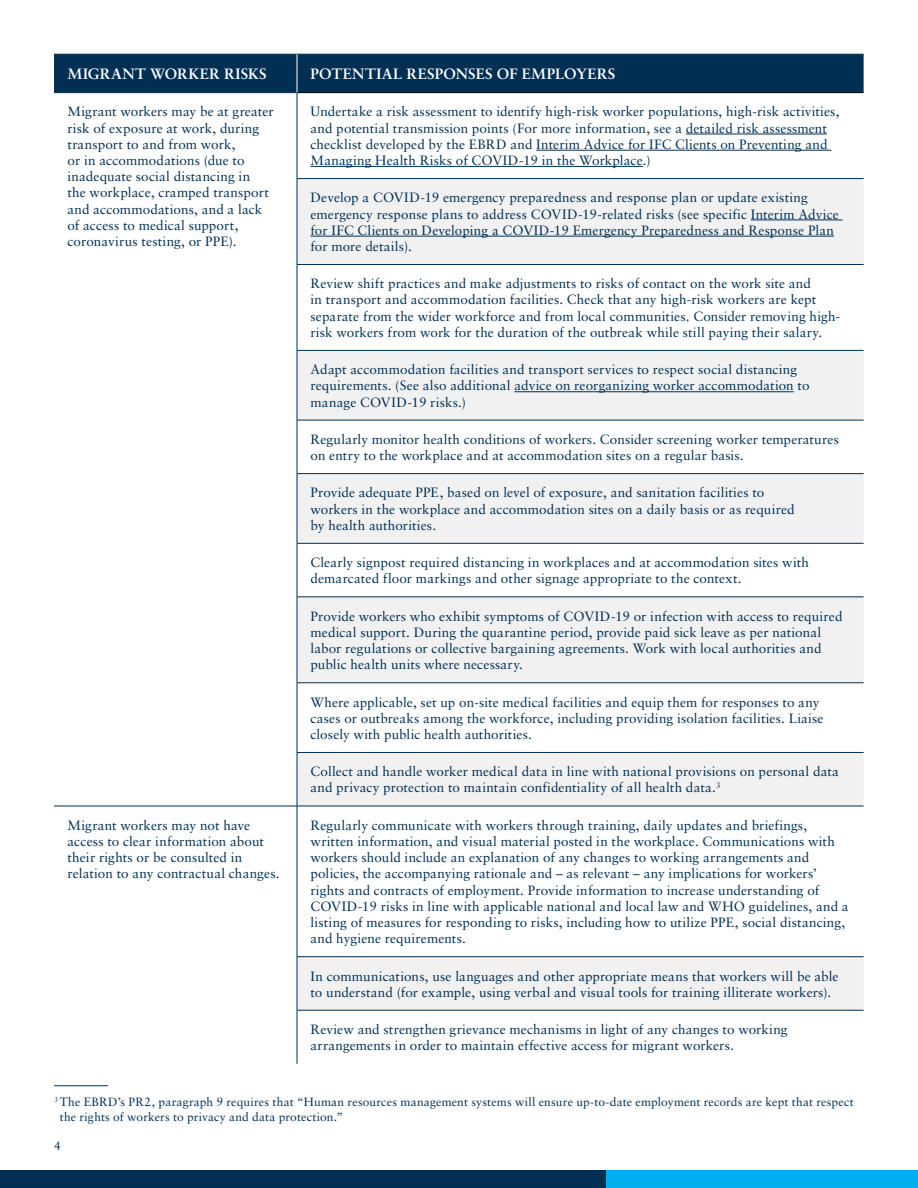
<style>
.page{position:relative;width:918px;height:1188px;background:#fff}
.page>*{position:absolute;margin:0;border:0;box-sizing:border-box;transform-origin:0 0}
.t1{font:700 15px "Sabon LT Pro";letter-spacing:.015em;color:#fff}
.t2{font:13.5px/16.2px "Sabon LT Pro";letter-spacing:.01em;color:#002f54}
.t3{font:12px/14.4px "Sabon LT Pro";letter-spacing:.01em;color:#002f54}
</style>
<div class="page">
<div style="left:0;top:1170px;width:606px;height:18px;background:#002f54"></div>
<div style="left:606px;top:1170px;width:312px;height:18px;background:#00aeef"></div>
<div style="left:54px;top:55px;width:810px;height:37px;background:#002f54"></div>
<svg style="left:298px;top:179px;width:566px;height:831px;fill:#f1f1f2"></svg>
<hr style="left:54px;top:54px;width:243px;height:1px;background:#002f54">
<hr style="left:297px;top:54px;width:567px;height:1px;background:#002f54">
<hr style="left:54px;top:92px;width:243px;height:1px;background:#002f54">
<hr style="left:297px;top:92px;width:567px;height:1px;background:#000">
<hr style="left:297px;top:178px;width:567px;height:1px;background:#002f54">
<hr style="left:297px;top:264px;width:567px;height:1px;background:#002f54">
<hr style="left:297px;top:350px;width:567px;height:1px;background:#002f54">
<hr style="left:297px;top:420px;width:567px;height:1px;background:#002f54">
<hr style="left:297px;top:473px;width:567px;height:1px;background:#002f54">
<hr style="left:297px;top:543px;width:567px;height:1px;background:#002f54">
<hr style="left:297px;top:597px;width:567px;height:1px;background:#002f54">
<hr style="left:297px;top:683px;width:567px;height:1px;background:#002f54">
<hr style="left:297px;top:752px;width:567px;height:1px;background:#002f54">
<hr style="left:297px;top:54px;width:1px;height:38px;background:#fff">
<hr style="left:297px;top:93px;width:1px;height:85px;background:#002f54">
<hr style="left:297px;top:179px;width:1px;height:85px;background:#002f54">
<hr style="left:297px;top:265px;width:1px;height:85px;background:#002f54">
<hr style="left:297px;top:351px;width:1px;height:69px;background:#002f54">
<hr style="left:297px;top:420px;width:1px;height:53px;background:#002f54">
<hr style="left:297px;top:474px;width:1px;height:69px;background:#002f54">
<hr style="left:297px;top:544px;width:1px;height:53px;background:#002f54">
<hr style="left:297px;top:597px;width:1px;height:86px;background:#002f54">
<hr style="left:297px;top:683px;width:1px;height:69px;background:#002f54">
<hr style="left:297px;top:753px;width:1px;height:53px;background:#002f54">
<hr style="left:54px;top:806px;width:243px;height:1px;background:#002f54">
<hr style="left:297px;top:806px;width:567px;height:1px;background:#002f54">
<hr style="left:297px;top:806px;width:1px;height:151px;background:#002f54">
<hr style="left:297px;top:957px;width:1px;height:53px;background:#002f54">
<hr style="left:297px;top:1010px;width:1px;height:54px;background:#002f54">
<hr style="left:297px;top:956px;width:567px;height:1px;background:#002f54">
<hr style="left:297px;top:1010px;width:567px;height:1px;background:#002f54">
<hr style="left:686px;top:134px;width:141px;height:1px;background:#002f54">
<hr style="left:536px;top:150px;width:295px;height:1px;background:#002f54">
<hr style="left:310px;top:166px;width:333px;height:1px;background:#002f54">
<hr style="left:751px;top:220px;width:92px;height:1px;background:#002f54">
<hr style="left:310px;top:236px;width:524px;height:1px;background:#002f54">
<hr style="left:514px;top:391px;width:280px;height:1px;background:#002f54">
<hr style="left:54px;top:1086px;width:54px;height:1px;background:#002f54">
<p class="t1" style="left:68px;top:64px;width:201px">MIGRANT WORKER RISKS</p>
<p class="t1" style="left:310px;top:64px;width:306px">POTENTIAL RESPONSES OF EMPLOYERS</p>
<p class="t2" style="left:68px;top:103px;width:208px">Migrant workers may be at greater risk of exposure at work, during transport to and from work,<br>or in accommodations (due to inadequate social distancing in<br>the workplace, cramped transport and accommodations, and a lack of access to medical support, coronavirus testing, or PPE).</p>
<p class="t2" style="left:310px;top:103px;width:531px">Undertake a risk assessment to identify high-risk worker populations, high-risk activities, and potential transmission points (For more information, see a detailed risk assessment checklist developed by the EBRD and Interim Advice for IFC Clients on Preventing and Managing Health Risks of COVID-19 in the Workplace.)</p>
<p class="t2" style="left:310px;top:189px;width:530px">Develop a COVID-19 emergency preparedness and response plan or update existing emergency response plans to address COVID-19-related risks (see specific Interim Advice for IFC Clients on Developing a COVID-19 Emergency Preparedness and Response Plan for more details).</p>
<p class="t2" style="left:310px;top:275px;width:531px">Review shift practices and make adjustments to risks of contact on the work site and<br>in transport and accommodation facilities. Check that any high-risk workers are kept separate from the wider workforce and from local communities. Consider removing high&shy;risk workers from work for the duration of the outbreak while still paying their salary.</p>
<p class="t2" style="left:310px;top:361px;width:501px">Adapt accommodation facilities and transport services to respect social distancing requirements. (See also additional advice on reorganizing worker accommodation to manage COVID-19 risks.)</p>
<p class="t2" style="left:310px;top:431px;width:530px">Regularly monitor health conditions of workers. Consider screening worker temperatures on entry to the workplace and at accommodation sites on a regular basis.</p>
<p class="t2" style="left:310px;top:484px;width:486px">Provide adequate PPE, based on level of exposure, and sanitation facilities to workers in the workplace and accommodation sites on a daily basis or as required by health authorities.</p>
<p class="t2" style="left:310px;top:554px;width:500px">Clearly signpost required distancing in workplaces and at accommodation sites with demarcated floor markings and other signage appropriate to the context.</p>
<p class="t2" style="left:310px;top:608px;width:534px">Provide workers who exhibit symptoms of COVID-19 or infection with access to required medical support. During the quarantine period, provide paid sick leave as per national labor regulations or collective bargaining agreements. Work with local authorities and public health units where necessary.</p>
<p class="t2" style="left:310px;top:693px;width:515px">Where applicable, set up on-site medical facilities and equip them for responses to any cases or outbreaks among the workforce, including providing isolation facilities. Liaise closely with public health authorities.</p>
<p class="t2" style="left:310px;top:763px;width:530px">Collect and handle worker medical data in line with national provisions on personal data and privacy protection to maintain confidentiality of all health data.<sup>3</sup></p>
<p class="t2" style="left:68px;top:817px;width:214px">Migrant workers may not have access to clear information about their rights or be consulted in relation to any contractual changes.</p>
<p class="t2" style="left:310px;top:817px;width:540px">Regularly communicate with workers through training, daily updates and briefings, written information, and visual material posted in the workplace. Communications with workers should include an explanation of any changes to working arrangements and policies, the accompanying rationale and – as relevant – any implications for workers’ rights and contracts of employment. Provide information to increase understanding of COVID-19 risks in line with applicable national and local law and WHO guidelines, and a listing of measures for responding to risks, including how to utilize PPE, social distancing, and hygiene requirements.</p>
<p class="t2" style="left:311px;top:967px;width:530px">In communications, use languages and other appropriate means that workers will be able to understand (for example, using verbal and visual tools for training illiterate workers).</p>
<p class="t2" style="left:311px;top:1021px;width:479px">Review and strengthen grievance mechanisms in light of any changes to working arrangements in order to maintain effective access for migrant workers.</p>
<p class="t3" style="left:60px;top:1094px;width:795px;text-indent:-6px"><sup>3</sup> The EBRD’s PR2, paragraph 9 requires that “Human resources management systems will ensure up-to-date employment records are kept that respect the rights of workers to privacy and data protection.”</p>
<p class="t3" style="left:54px;top:1138px;width:8px">4</p>
</div>
